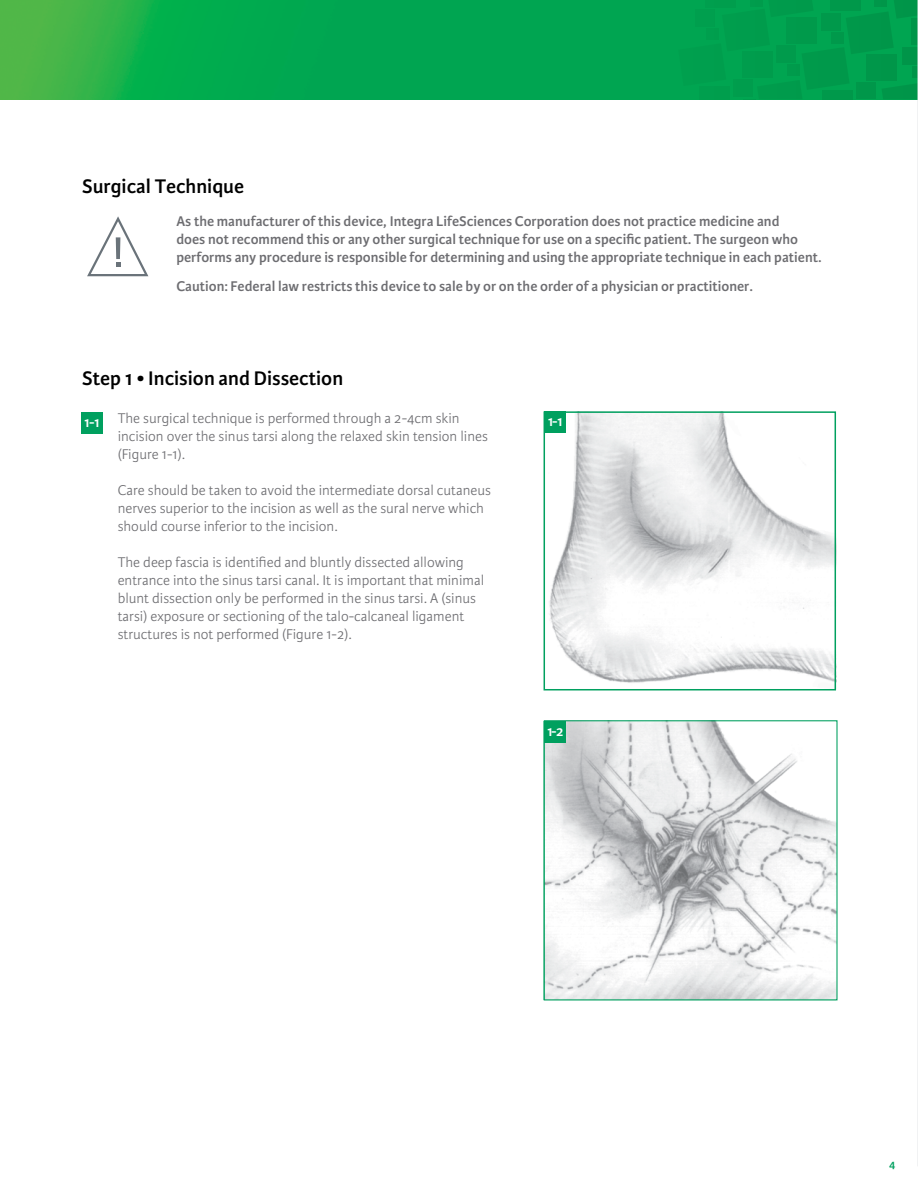
<style>
.page{position:relative;width:918px;height:1188px;background:#fff}
.page>*{position:absolute;margin:0;border:0;box-sizing:border-box;transform-origin:0 0}
.t1{font:600 21px "Karmina Sans";color:#000}
.t2{font:300 15px/18px "Karmina Sans";color:#6d6d71}
.t3{font:600 15px/18px "Karmina Sans";color:#6d6d71}
.t4{font:600 15px "Karmina Sans";color:#fff}
.t5{font:600 12px "Karmina Sans";color:#00a05f}
</style>
<div class="page">
<img style="left:0;top:0;width:678px;height:99px">
<div style="left:678px;top:0;width:239px;height:100px;background:#009e4d"></div>
<img style="left:546px;top:722px;width:290px;height:276px">
<div style="left:544px;top:720px;width:294px;height:280px;border:1px solid #00a05f"></div>
<div style="left:544px;top:721px;width:22px;height:22px;background:#00a05f"></div>
<hr style="left:917px;top:0;width:1px;height:1166px;background:#e5e7e8">
<img style="left:549px;top:414px;width:288px;height:276px">
<div style="left:81px;top:412px;width:22px;height:22px;background:#00a05f"></div>
<div style="left:544px;top:411px;width:22px;height:22px;background:#00a05f"></div>
<div style="left:544px;top:411px;width:292px;height:279px;border:2px solid #00a05f"></div>
<svg style="left:87px;top:216px;width:62px;height:61px"></svg>
<h1 class="t1" style="left:82px;top:174px;width:164px">Surgical Technique</h1>
<p class="t3" style="left:176px;top:212px;width:647px">As the manufacturer of this device, Integra LifeSciences Corporation does not practice medicine and<br>does not recommend this or any other surgical technique for use on a specific patient. The surgeon who performs any procedure is responsible for determining and using the appropriate technique in each patient.</p>
<p class="t3" style="left:176px;top:277px;width:578px">Caution: Federal law restricts this device to sale by or on the order of a physician or practitioner.</p>
<h1 class="t1" style="left:82px;top:366px;width:263px">Step 1 • Incision and Dissection</h1>
<p class="t2" style="left:118px;top:409px;width:372px">The surgical technique is performed through a 2-4cm skin incision over the sinus tarsi along the relaxed skin tension lines (Figure 1-1).</p>
<p class="t2" style="left:118px;top:481px;width:375px">Care should be taken to avoid the intermediate dorsal cutaneus nerves superior to the incision as well as the sural nerve which should course inferior to the incision.</p>
<p class="t2" style="left:118px;top:553px;width:368px">The deep fascia is identified and bluntly dissected allowing entrance into the sinus tarsi canal. It is important that minimal blunt dissection only be performed in the sinus tarsi. A (sinus tarsi) exposure or sectioning of the talo-calcaneal ligament structures is not performed (Figure 1-2).</p>
<p class="t4" style="left:84px;top:414px;width:18px">1 - 1</p>
<p class="t4" style="left:548px;top:413px;width:17px">1- 1</p>
<p class="t4" style="left:547px;top:722px;width:18px">1- 2</p>
<p class="t5" style="left:889px;top:1158px;width:8px">4</p>
</div>
